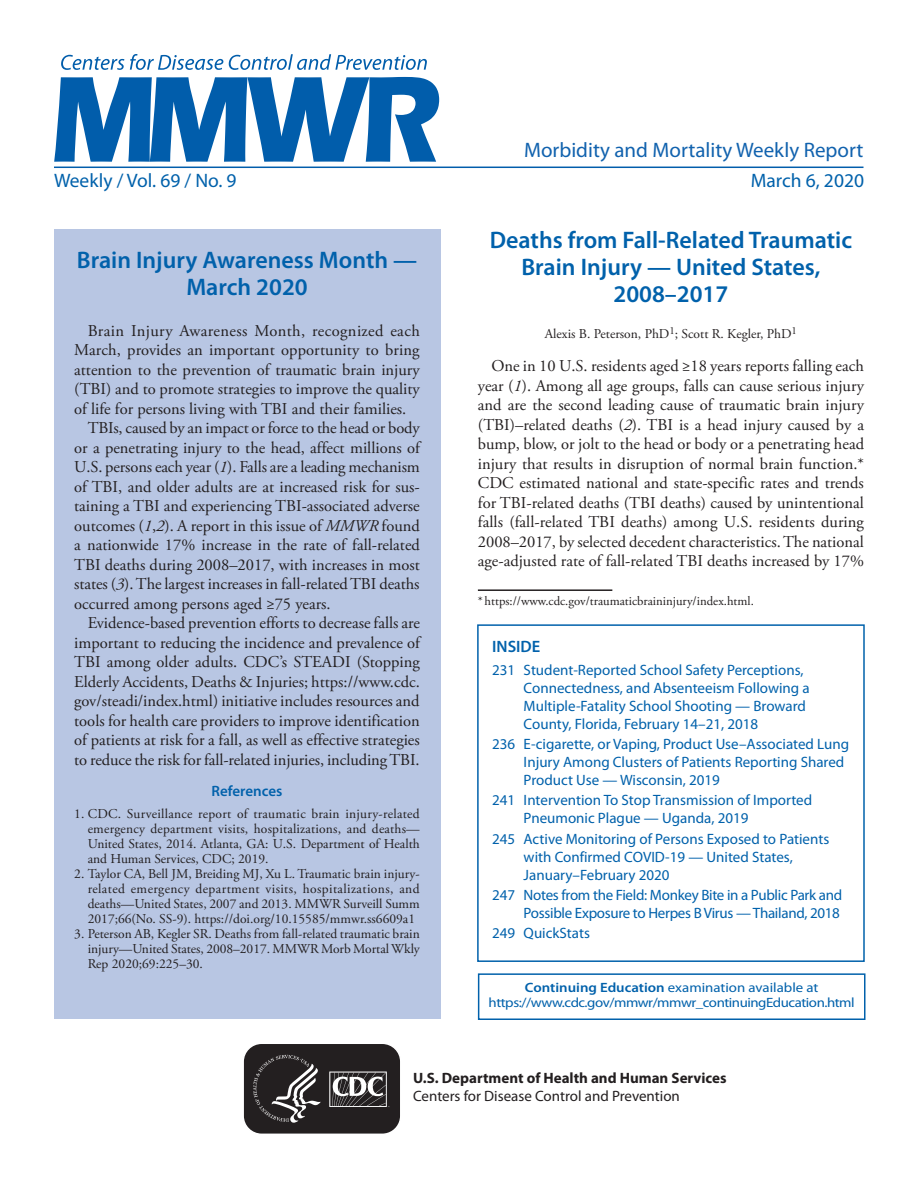
<style>
.page{position:relative;width:918px;height:1188px;background:#fff}
.page>*{position:absolute;margin:0;border:0;box-sizing:border-box;transform-origin:0 0}
.t1{font:600 24px/27px "Myriad Pro";color:#0161ab;text-align:center}
.t2{font:21px "Myriad Pro";color:#1162ae}
.t3{font:19.5px "Myriad Pro";color:#0161ab}
.t4{font:16.5px/19.5px "Adobe Garamond Pro";color:#231f20;text-align:justify}
.t5{font:16.5px "Adobe Garamond Pro";letter-spacing:.025em;color:#231f20}
.t6{font:600 16.5px "Myriad Pro";color:#0161ab}
.t7{font:15px/18px "Myriad Pro";color:#0161ab}
.t8{font:15px/18px "Myriad Pro";letter-spacing:-.02em;color:#0161ab;text-align:right}
.t9{font:700 15px "Myriad Pro";color:#231f20}
.t10{font:15px "Myriad Pro";color:#231f20}
.t11{font:600 15px "Myriad Pro";color:#0161ab}
.t12{font:13.5px/15px "Adobe Garamond Pro";color:#231f20;text-align:justify}
.t13{font:13.5px/15px "Myriad Pro";letter-spacing:-.03em;color:#0161ab;text-align:center;scale:1.1 1}
.t14{font:12.75px "Adobe Garamond Pro";color:#231f20}
.s1{font-style:italic}
.s2{font-weight:600}
</style>
<div class="page">
<hr style="left:54px;top:167px;width:810px;height:1px;background:#015dab">
<svg style="left:54px;top:77px;width:385px;height:85px"></svg>
<svg style="left:61px;top:54px;width:366px;height:16px"></svg>
<div style="left:54px;top:230px;width:386px;height:789px;background:#b8c6e3"></div>
<div style="left:477px;top:624px;width:388px;height:338px;border:2px solid #0161ab"></div>
<div style="left:478px;top:973px;width:388px;height:47px;border:2px solid #0161ab"></div>
<svg style="left:243px;top:1045px;width:157px;height:89px"></svg>
<hr style="left:478px;top:589px;width:134px;height:2px;background:#231f20">
<p class="t2" style="left:524px;top:137px;width:341px">Morbidity and Mortality Weekly Report</p>
<p class="t3" style="left:54px;top:168px;width:184px">Weekly / Vol. 69 / No. 9</p>
<p class="t3" style="left:751px;top:168px;width:115px">March 6, 2020</p>
<h1 class="t1" style="left:77px;top:246px;width:342px">Brain Injury Awareness Month —<br>March 2020</h1>
<p class="t5" style="left:88px;top:321px;width:334px">Brain Injury Awareness Month, recognized each</p>
<p class="t4" style="left:74px;top:341px;width:347px">March, provides an important opportunity to bring</p>
<p class="t4" style="left:74px;top:360px;width:347px">attention to the prevention of traumatic brain injury</p>
<p class="t4" style="left:74px;top:380px;width:347px">(TBI) and to promote strategies to improve the quality</p>
<p class="t4" style="left:74px;top:399px;width:334px">of life for persons living with TBI and their families.</p>
<p class="t4" style="left:88px;top:419px;width:333px">TBIs, caused by an impact or force to the head or body</p>
<p class="t4" style="left:74px;top:438px;width:347px">or a penetrating injury to the head, affect millions of</p>
<p class="t4" style="left:74px;top:458px;width:347px">U.S. persons each year (<span class="s1">1</span>). Falls are a leading mechanism</p>
<p class="t4" style="left:74px;top:477px;width:347px">of TBI, and older adults are at increased risk for sus-</p>
<p class="t4" style="left:74px;top:497px;width:347px">taining a TBI and experiencing TBI-associated adverse</p>
<p class="t4" style="left:74px;top:516px;width:347px">outcomes (<span class="s1">1</span>,<span class="s1">2</span>). A report in this issue of <span class="s1">MMWR</span> found</p>
<p class="t4" style="left:74px;top:536px;width:347px">a nationwide 17% increase in the rate of fall-related</p>
<p class="t4" style="left:74px;top:555px;width:347px">TBI deaths during 2008–2017, with increases in most</p>
<p class="t4" style="left:74px;top:575px;width:347px">states (<span class="s1">3</span>). The largest increases in fall-related TBI deaths</p>
<p class="t4" style="left:74px;top:594px;width:258px">occurred among persons aged ≥75 years.</p>
<p class="t4" style="left:88px;top:614px;width:334px">Evidence-based prevention efforts to decrease falls are</p>
<p class="t4" style="left:74px;top:634px;width:347px">important to reducing the incidence and prevalence of</p>
<p class="t4" style="left:74px;top:653px;width:347px">TBI among older adults. CDC’s STEADI (Stopping</p>
<p class="t4" style="left:74px;top:673px;width:347px">Elderly Accidents, Deaths &amp; Injuries; https://www.cdc.</p>
<p class="t4" style="left:74px;top:692px;width:347px">gov/steadi/index.html) initiative includes resources and</p>
<p class="t4" style="left:74px;top:712px;width:347px">tools for health care providers to improve identification</p>
<p class="t4" style="left:74px;top:731px;width:347px">of patients at risk for a fall, as well as effective strategies</p>
<p class="t4" style="left:74px;top:751px;width:347px">to reduce the risk for fall-related injuries, including TBI.</p>
<p class="t11" style="left:212px;top:782px;width:72px">References</p>
<p class="t12" style="left:88px;top:807px;width:334px;text-indent:-14px">1. CDC. Surveillance report of traumatic brain injury-related emergency department visits, hospitalizations, and deaths— United States, 2014. Atlanta, GA: U.S. Department of Health and Human Services, CDC; 2019.</p>
<p class="t12" style="left:88px;top:867px;width:334px;text-indent:-14px">2. Taylor CA, Bell JM, Breiding MJ, Xu L. Traumatic brain injury&shy;related emergency department visits, hospitalizations, and deaths—United States, 2007 and 2013. MMWR Surveill Summ 2017;66(No. SS-9). https://doi.org/10.15585/mmwr.ss6609a1</p>
<p class="t12" style="left:88px;top:927px;width:334px;text-indent:-14px">3. Peterson AB, Kegler SR. Deaths from fall-related traumatic brain injury—United States, 2008–2017. MMWR Morb Mortal Wkly Rep 2020;69:225–30.</p>
<h1 class="t1" style="left:490px;top:225px;width:364px">Deaths from Fall-Related Traumatic<br>Brain Injury — United States,<br>2008–2017</h1>
<p class="t12" style="left:545px;top:327px;width:254px">Alexis B. Peterson, PhD<sup>1</sup>; Scott R. Kegler, PhD<sup>1</sup></p>
<p class="t4" style="left:478px;top:357px;width:388px;text-indent:13px">One in 10 U.S. residents aged ≥18 years reports falling each year (<span class="s1">1</span>). Among all age groups, falls can cause serious injury and are the second leading cause of traumatic brain injury (TBI)–related deaths (<span class="s1">2</span>). TBI is a head injury caused by a bump, blow, or jolt to the head or body or a penetrating head injury that results in disruption of normal brain function.* CDC estimated national and state-specific rates and trends for TBI-related deaths (TBI deaths) caused by unintentional falls (fall-related TBI deaths) among U.S. residents during 2008–2017, by selected decedent characteristics. The national age-adjusted rate of fall-related TBI deaths increased by 17%</p>
<p class="t14" style="left:478px;top:593px;width:277px">* https://www.cdc.gov/traumaticbraininjury/index.html.</p>
<p class="t6" style="left:492px;top:636px;width:50px">INSIDE</p>
<p class="t7" style="left:524px;top:661px;width:288px;text-indent:-32px">231 Student-Reported School Safety Perceptions, Connectedness, and Absenteeism Following a Multiple-Fatality School Shooting — Broward County, Florida, February 14–21, 2018</p>
<p class="t7" style="left:524px;top:735px;width:327px;text-indent:-32px">236 E-cigarette, or Vaping, Product Use–Associated Lung<br>Injury Among Clusters of Patients Reporting Shared<br>Product Use — Wisconsin, 2019</p>
<p class="t7" style="left:524px;top:791px;width:290px;text-indent:-32px">241 Intervention To Stop Transmission of Imported<br>Pneumonic Plague — Uganda, 2019</p>
<p class="t7" style="left:524px;top:829px;width:307px;text-indent:-32px">245 Active Monitoring of Persons Exposed to Patients with Confirmed COVID-19 — United States,<br>January–February 2020</p>
<p class="t8" style="left:492px;top:886px;width:352px">247 Notes from the Field: Monkey Bite in a Public Park and<br>Possible Exposure to Herpes B Virus — Thailand, 2018</p>
<p class="t7" style="left:492px;top:924px;width:99px">249 QuickStats</p>
<p class="t13" style="left:489px;top:980px;width:334px"><span class="s2">Continuing Education</span> examination available at https://www.cdc.gov/mmwr/mmwr_continuingEducation.html</p>
<p class="t9" style="left:413px;top:1068px;width:315px">U.S. Department of Health and Human Services</p>
<p class="t10" style="left:413px;top:1087px;width:268px">Centers for Disease Control and Prevention</p>
</div>
